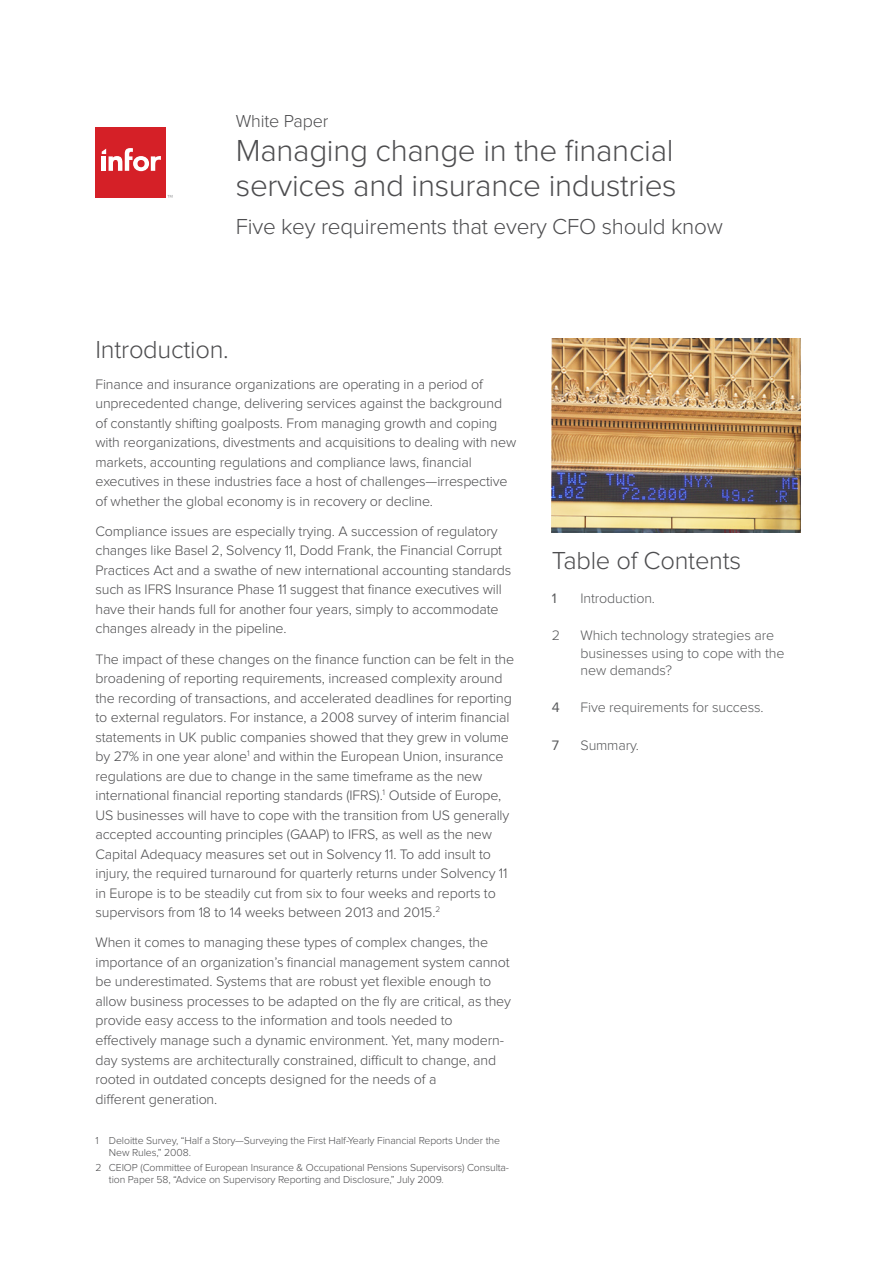
<style>
.page{position:relative;width:893px;height:1263px;background:#fff}
.page>*{position:absolute;margin:0;border:0;box-sizing:border-box;transform-origin:0 0}
.Grey_Title_Copy_21pt{font:300 31.5px/34.5px "Proxima Nova";letter-spacing:-.01em;color:#4d4d4f}
.A_Header_Black_85_17{font:300 25.5px "Proxima Nova";letter-spacing:-.01em;color:#4d4d4f}
.Body_Copy_9_5pt{font:300 22.5px "Proxima Nova";letter-spacing:-.01em;color:#4d4d4f}
.Collateral_Type{font:300 18px "Proxima Nova";letter-spacing:-.01em;color:#4d4d4f}
.Body_Copy_9_5pt-2{font:300 14.25px/19.5px "Proxima Nova";letter-spacing:-.01em;color:#4d4d4f}
.Body_Copy_9_5pt-3{font:300 14.25px/17.1px "Proxima Nova";letter-spacing:-.01em;color:#58595b}
.Body_Copy_9_5pt-4{font:14.25px "Proxima Nova";color:#58595b}
.Footnote{font:300 10.5px/12px "Proxima Nova";letter-spacing:-.01em;color:#4d4d4f}
</style>
<div class="page">
<img style="left:552px;top:338px;width:248px;height:194px">
<div style="left:95px;top:127px;width:71px;height:71px;background:#d52027"></div>
<svg style="left:102px;top:148px;width:59px;height:23px"></svg>
<svg style="left:167px;top:195px;width:5px;height:3px"></svg>
<p class="Collateral_Type" style="left:236px;top:113px;width:94px">White Paper</p>
<p class="Grey_Title_Copy_21pt" style="left:236px;top:135px;width:442px">Managing change in the financial services and insurance industries</p>
<p class="Body_Copy_9_5pt" style="left:236px;top:216px;width:489px">Five key requirements that every CFO should know</p>
<p class="A_Header_Black_85_17" style="left:95px;top:338px;width:135px">Introduction.</p>
<p class="Body_Copy_9_5pt-2" style="left:95px;top:375px;width:422px">Finance and insurance organizations are operating in a period of unprecedented change, delivering services against the background of constantly shifting goalposts. From managing growth and coping with reorganizations, divestments and acquisitions to dealing with new markets, accounting regulations and compliance laws, financial executives in these industries face a host of challenges—irrespective of whether the global economy is in recovery or decline.</p>
<p class="Body_Copy_9_5pt-2" style="left:95px;top:522px;width:417px">Compliance issues are especially trying. A succession of regulatory changes like Basel 2, Solvency 11, Dodd Frank, the Financial Corrupt Practices Act and a swathe of new international accounting standards such as IFRS Insurance Phase 11 suggest that finance executives will have their hands full for another four years, simply to accommodate changes already in the pipeline.</p>
<p class="Body_Copy_9_5pt-2" style="left:95px;top:650px;width:420px">The impact of these changes on the finance function can be felt in the broadening of reporting requirements, increased complexity around the recording of transactions, and accelerated deadlines for reporting to external regulators. For instance, a 2008 survey of interim financial statements in UK public companies showed that they grew in volume by 27% in one year alone<sup>1</sup> and within the European Union, insurance regulations are due to change in the same timeframe as the new international financial reporting standards (IFRS).<sup>1</sup> Outside of Europe, US businesses will have to cope with the transition from US generally accepted accounting principles (GAAP) to IFRS, as well as the new Capital Adequacy measures set out in Solvency 11. To add insult to injury, the required turnaround for quarterly returns under Solvency 11 in Europe is to be steadily cut from six to four weeks and reports to supervisors from 18 to 14 weeks between 2013 and 2015.<sup>2</sup></p>
<p class="Body_Copy_9_5pt-2" style="left:95px;top:933px;width:417px">When it comes to managing these types of complex changes, the importance of an organization’s financial management system cannot be underestimated. Systems that are robust yet flexible enough to allow business processes to be adapted on the fly are critical, as they provide easy access to the information and tools needed to effectively manage such a dynamic environment. Yet, many modern&shy;day systems are architecturally constrained, difficult to change, and rooted in outdated concepts designed for the needs of a<br>different generation.</p>
<p class="Footnote" style="left:109px;top:1134px;width:392px;text-indent:-14px">1 Deloitte Survey, “Half a Story—Surveying the First Half-Yearly Financial Reports Under the<br>New Rules,” 2008.</p>
<p class="Footnote" style="left:109px;top:1162px;width:402px;text-indent:-14px">2 CEIOP (Committee of European Insurance &amp; Occupational Pensions Supervisors) Consulta&shy;tion Paper 58, “Advice on Supervisory Reporting and Disclosure,” July 2009.</p>
<p class="A_Header_Black_85_17" style="left:552px;top:549px;width:191px">Table of Contents</p>
<p class="Body_Copy_9_5pt-4" style="left:552px;top:592px;width:6px">1</p>
<p class="Body_Copy_9_5pt-3" style="left:580px;top:590px;width:76px">Introduction.</p>
<p class="Body_Copy_9_5pt-3" style="left:552px;top:628px;width:10px">2</p>
<p class="Body_Copy_9_5pt-3" style="left:580px;top:628px;width:205px">Which technology strategies are businesses using to cope with the new demands?</p>
<p class="Body_Copy_9_5pt-4" style="left:552px;top:701px;width:9px">4</p>
<p class="Body_Copy_9_5pt-3" style="left:580px;top:699px;width:185px">Five requirements for success.</p>
<p class="Body_Copy_9_5pt-4" style="left:552px;top:738px;width:9px">7</p>
<p class="Body_Copy_9_5pt-3" style="left:580px;top:737px;width:60px">Summary.</p>
</div>
